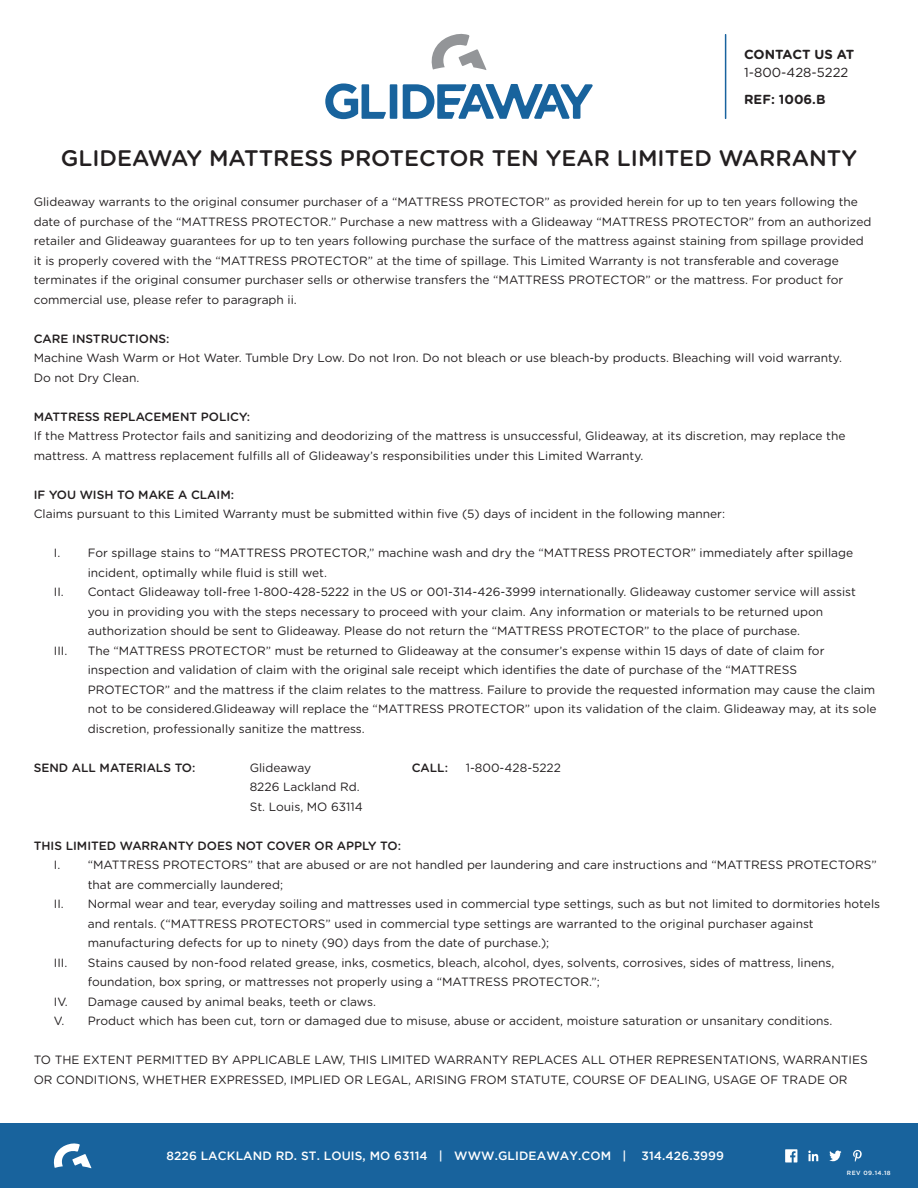
<style>
.page{position:relative;width:918px;height:1188px;background:#fff}
.page>*{position:absolute;margin:0;border:0;box-sizing:border-box;transform-origin:0 0}
.t1{font:500 22.5px "Gotham Rounded";color:#231f20}
.t2{font:700 13.2px "Gotham Rounded";color:#231f20}
.t3{font:13.2px "Gotham Rounded";color:#231f20}
.t4{font:12px/19.5px "Gotham Rounded";color:#231f20}
.t5{font:500 12px "Gotham Rounded";color:#231f20}
.t6{font:500 12px "Gotham";letter-spacing:.01em;color:#fff}
.t7{font:500 6px "Gotham";letter-spacing:.075em;color:#fff}
</style>
<div class="page">
<hr style="left:725px;top:35px;width:1px;height:83px;background:#19639e">
<div style="left:0;top:1124px;width:918px;height:64px;background:#18639d"></div>
<svg style="left:53px;top:1143px;width:38px;height:25px"></svg>
<svg style="left:853px;top:1150px;width:9px;height:12px"></svg>
<svg style="left:785px;top:1149px;width:12px;height:13px"></svg>
<svg style="left:808px;top:1151px;width:10px;height:10px"></svg>
<svg style="left:829px;top:1151px;width:13px;height:10px"></svg>
<svg style="left:325px;top:83px;width:268px;height:36px"></svg>
<svg style="left:431px;top:33px;width:55px;height:37px"></svg>
<p class="t2" style="left:744px;top:45px;width:112px">CONTACT US AT</p>
<p class="t3" style="left:744px;top:64px;width:106px">1-800-428-5222</p>
<p class="t2" style="left:744px;top:90px;width:83px">REF: 1006.B</p>
<h1 class="t1" style="left:61px;top:142px;width:798px">GLIDEAWAY MATTRESS PROTECTOR TEN YEAR LIMITED WARRANTY</h1>
<p class="t4" style="left:34px;top:192px;width:839px">Glideaway warrants to the original consumer purchaser of a “MATTRESS PROTECTOR” as provided herein for up to ten years following the date of purchase of the “MATTRESS PROTECTOR.” Purchase a new mattress with a Glideaway “MATTRESS PROTECTOR” from an authorized retailer and Glideaway guarantees for up to ten years following purchase the surface of the mattress against staining from spillage provided it is properly covered with the “MATTRESS PROTECTOR” at the time of spillage. This Limited Warranty is not transferable and coverage terminates if the original consumer purchaser sells or otherwise transfers the “MATTRESS PROTECTOR” or the mattress. For product for commercial use, please refer to paragraph ii.</p>
<p class="t5" style="left:34px;top:330px;width:137px">CARE INSTRUCTIONS:</p>
<p class="t4" style="left:34px;top:348px;width:810px">Machine Wash Warm or Hot Water. Tumble Dry Low. Do not Iron. Do not bleach or use bleach-by products. Bleaching will void warranty.<br>Do not Dry Clean.</p>
<p class="t5" style="left:34px;top:408px;width:218px">MATTRESS REPLACEMENT POLICY:</p>
<p class="t4" style="left:34px;top:426px;width:813px">If the Mattress Protector fails and sanitizing and deodorizing of the mattress is unsuccessful, Glideaway, at its discretion, may replace the mattress. A mattress replacement fulfills all of Glideaway’s responsibilities under this Limited Warranty.</p>
<p class="t5" style="left:34px;top:486px;width:202px">IF YOU WISH TO MAKE A CLAIM:</p>
<p class="t4" style="left:34px;top:504px;width:693px">Claims pursuant to this Limited Warranty must be submitted within five (5) days of incident in the following manner:</p>
<p class="t4" style="left:54px;top:543px;width:801px">I. For spillage stains to “MATTRESS PROTECTOR,” machine wash and dry the “MATTRESS PROTECTOR” immediately after spillage</p>
<p class="t4" style="left:88px;top:562px;width:241px">incident, optimally while fluid is still wet.</p>
<p class="t4" style="left:54px;top:582px;width:803px">II. Contact Glideaway toll-free 1-800-428-5222 in the US or 001-314-426-3999 internationally. Glideaway customer service will assist</p>
<p class="t4" style="left:88px;top:601px;width:737px">you in providing you with the steps necessary to proceed with your claim. Any information or materials to be returned upon</p>
<p class="t4" style="left:88px;top:621px;width:714px">authorization should be sent to Glideaway. Please do not return the “MATTRESS PROTECTOR” to the place of purchase.</p>
<p class="t4" style="left:54px;top:640px;width:15px">III.</p>
<p class="t4" style="left:88px;top:640px;width:790px">The “MATTRESS PROTECTOR” must be returned to Glideaway at the consumer’s expense within 15 days of date of claim for inspection and validation of claim with the original sale receipt which identifies the date of purchase of the “MATTRESS PROTECTOR” and the mattress if the claim relates to the mattress. Failure to provide the requested information may cause the claim not to be considered.Glideaway will replace the “MATTRESS PROTECTOR” upon its validation of the claim. Glideaway may, at its sole discretion, professionally sanitize the mattress.</p>
<p class="t5" style="left:34px;top:759px;width:163px">SEND ALL MATERIALS TO:</p>
<p class="t4" style="left:250px;top:757px;width:63px">Glideaway</p>
<p class="t5" style="left:412px;top:759px;width:38px">CALL:</p>
<p class="t4" style="left:466px;top:757px;width:97px">1-800-428-5222</p>
<p class="t4" style="left:250px;top:777px;width:114px">8226 Lackland Rd.<br>St. Louis, MO 63114</p>
<p class="t5" style="left:34px;top:837px;width:369px">THIS LIMITED WARRANTY DOES NOT COVER OR APPLY TO:</p>
<p class="t4" style="left:54px;top:855px;width:824px">I. “MATTRESS PROTECTORS” that are abused or are not handled per laundering and care instructions and “MATTRESS PROTECTORS”</p>
<p class="t4" style="left:88px;top:874px;width:197px">that are commercially laundered;</p>
<p class="t4" style="left:54px;top:894px;width:828px">II. Normal wear and tear, everyday soiling and mattresses used in commercial type settings, such as but not limited to dormitories hotels</p>
<p class="t4" style="left:88px;top:913px;width:728px">and rentals. (“MATTRESS PROTECTORS” used in commercial type settings are warranted to the original purchaser against</p>
<p class="t4" style="left:88px;top:933px;width:463px">manufacturing defects for up to ninety (90) days from the date of purchase.);</p>
<p class="t4" style="left:54px;top:952px;width:15px">III.</p>
<p class="t4" style="left:88px;top:952px;width:748px">Stains caused by non-food related grease, inks, cosmetics, bleach, alcohol, dyes, solvents, corrosives, sides of mattress, linens,</p>
<p class="t4" style="left:88px;top:972px;width:514px">foundation, box spring, or mattresses not properly using a “MATTRESS PROTECTOR.”;</p>
<p class="t4" style="left:54px;top:991px;width:324px">IV. Damage caused by animal beaks, teeth or claws.</p>
<p class="t4" style="left:54px;top:1011px;width:780px">V. Product which has been cut, torn or damaged due to misuse, abuse or accident, moisture saturation or unsanitary conditions.</p>
<p class="t4" style="left:34px;top:1050px;width:836px">TO THE EXTENT PERMITTED BY APPLICABLE LAW, THIS LIMITED WARRANTY REPLACES ALL OTHER REPRESENTATIONS, WARRANTIES<br>OR CONDITIONS, WHETHER EXPRESSED, IMPLIED OR LEGAL, ARISING FROM STATUTE, COURSE OF DEALING, USAGE OF TRADE OR</p>
<p class="t6" style="left:166px;top:1149px;width:559px">8226 LACKLAND RD. ST. LOUIS, MO 63114 | WWW.GLIDEAWAY.COM | 314.426.3999</p>
<p class="t7" style="left:847px;top:1170px;width:45px">REV 09.14.18</p>
</div>
